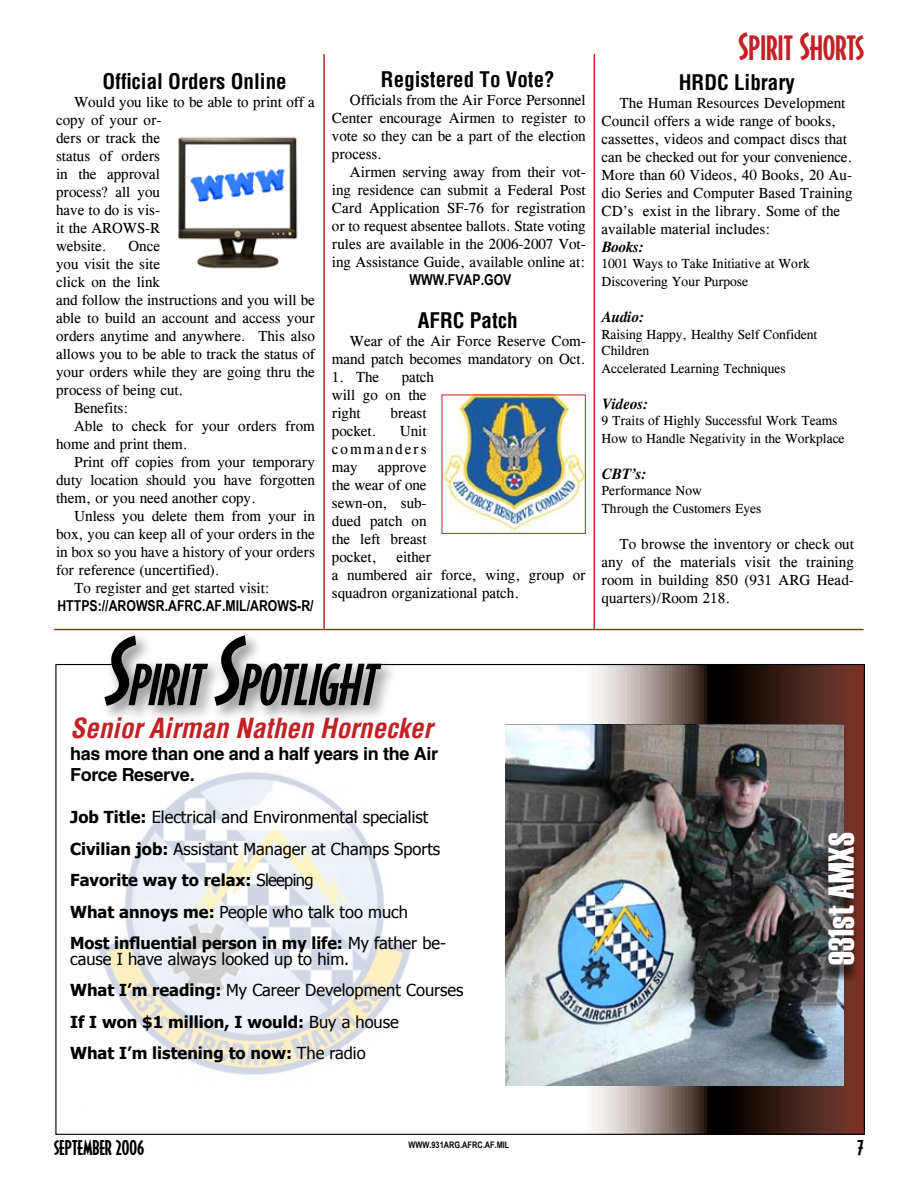
<style>
.page{position:relative;width:918px;height:1188px;background:#fff}
.page>*{position:absolute;margin:0;border:0;box-sizing:border-box;transform-origin:0 0}
.t1{font:italic 54px "Decotura ICG";color:#000}
.t2{font:36px "Decotura ICG";letter-spacing:-.01em;color:#c42127}
.t3{font:36px "Haettenschweiler";color:#fff}
.t4{font:italic 700 condensed 27px "Helvetica";color:#c42127}
.t5{font:700 condensed 21px "Helvetica";color:#000}
.t6{font:19.5px "Decotura ICG";letter-spacing:-.01em;color:#000}
.t7{font:700 18px/21.6px "Helvetica";letter-spacing:-.02em;color:#000}
.t8{font:16.5px/31.5px "Tahoma";color:#000}
.t9{font:15px/18px "Cg Times";color:#000;text-align:justify}
.t10{font:700 15px "Arial Narrow";color:#000}
.t11{font:italic 700 15px "Cg Times";color:#000}
.t12{font:13.5px/18px "Cg Times";color:#000}
.t13{font:700 9px "Arial Narrow";color:#000}
.s1{font-size:90px}
.s2{font-weight:700}
</style>
<div class="page">
<hr style="left:323px;top:55px;width:2px;height:573px;background:#c42127">
<hr style="left:594px;top:55px;width:1px;height:573px;background:#c42127">
<hr style="left:55px;top:629px;width:808px;height:1px;background:#c42127">
<svg style="left:592px;top:666px;width:271px;height:467px"></svg>
<img style="left:98px;top:772px;width:313px;height:303px">
<div style="left:98px;top:629px;width:302px;height:96px;background:#000;opacity:.54"></div>
<img style="left:444px;top:397px;width:140px;height:135px">
<div style="left:442px;top:395px;width:144px;height:139px;border:1px solid #c42127"></div>
<img style="left:505px;top:726px;width:338px;height:360px">
<div style="left:818px;top:834px;width:44px;height:151px;background:#000;opacity:.78"></div>
<img style="left:178px;top:137px;width:120px;height:132px">
<h3 class="t5" style="left:102px;top:67px;width:186px">Official Orders Online</h3>
<p class="t9" style="left:56px;top:93px;width:260px;text-align:left;text-indent:18px">Would you like to be able to print off a copy of your or-<br>ders or track the<br>status of orders<br>in the approval<br>process? all you<br>have to do is vis-<br>it the AROWS-R<br>website.</p>
<p class="t9" style="left:129px;top:237px;width:33px">Once</p>
<p class="t9" style="left:56px;top:255px;width:105px">you visit the site</p>
<p class="t9" style="left:56px;top:273px;width:105px">click on the link</p>
<p class="t9" style="left:56px;top:291px;width:260px">and follow the instructions and you will be</p>
<p class="t9" style="left:56px;top:309px;width:260px">able to build an account and access your</p>
<p class="t9" style="left:56px;top:327px;width:260px">orders anytime and anywhere. This also</p>
<p class="t9" style="left:56px;top:345px;width:260px">allows you to be able to track the status of</p>
<p class="t9" style="left:56px;top:363px;width:260px">your orders while they are going thru the</p>
<p class="t9" style="left:56px;top:381px;width:129px">process of being cut.</p>
<p class="t9" style="left:74px;top:399px;width:56px">Benefits:</p>
<p class="t9" style="left:74px;top:417px;width:242px">Able to check for your orders from</p>
<p class="t9" style="left:56px;top:435px;width:133px">home and print them.</p>
<p class="t9" style="left:74px;top:453px;width:242px">Print off copies from your temporary</p>
<p class="t9" style="left:56px;top:471px;width:260px">duty location should you have forgotten</p>
<p class="t9" style="left:56px;top:489px;width:201px">them, or you need another copy.</p>
<p class="t9" style="left:74px;top:507px;width:242px">Unless you delete them from your in</p>
<p class="t9" style="left:56px;top:525px;width:260px">box, you can keep all of your orders in the</p>
<p class="t9" style="left:56px;top:543px;width:260px">in box so you have a history of your orders</p>
<p class="t9" style="left:56px;top:561px;width:165px">for reference (uncertified).</p>
<p class="t9" style="left:74px;top:579px;width:197px">To register and get started visit:</p>
<p class="t10" style="left:57px;top:594px;width:258px">HTTPS ://AROWSR.AF RC.AF .MIL/AROWS-R/</p>
<h3 class="t5" style="left:381px;top:66px;width:175px">Registered To Vote?</h3>
<p class="t9" style="left:332px;top:91px;width:255px;text-indent:18px">Officials from the Air Force Personnel Center encourage Airmen to register to vote so they can be a part of the election process.</p>
<p class="t9" style="left:332px;top:163px;width:255px;text-indent:18px">Airmen serving away from their vot&shy;ing residence can submit a Federal Post Card Application SF-76 for registration or to request absentee ballots. State voting rules are available in the 2006-2007 Vot&shy;ing Assistance Guide, available online at:</p>
<p class="t10" style="left:410px;top:269px;width:102px">WWW.FVAP.GOV</p>
<h3 class="t5" style="left:418px;top:307px;width:101px">AFRC Patch</h3>
<p class="t9" style="left:332px;top:332px;width:255px;text-align:right">Wear of the Air Force Reserve Com&shy;mand patch becomes mandatory on Oct.</p>
<p class="t9" style="left:332px;top:368px;width:49px">1. The</p>
<p class="t9" style="left:332px;top:368px;width:104px;text-align:left;text-indent:70px">patch will go on the right</p>
<p class="t9" style="left:390px;top:404px;width:38px">breast</p>
<p class="t9" style="left:332px;top:422px;width:96px;text-indent:68px">Unit commanders may</p>
<p class="t9" style="left:332px;top:422px;width:46px">pocket.</p>
<p class="t9" style="left:332px;top:458px;width:96px;text-indent:46px">approve the wear of one sewn-on, sub&shy;dued patch on the left breast pocket,</p>
<p class="t9" style="left:332px;top:548px;width:255px;text-align:left;text-indent:65px">either<br>a numbered air force, wing, group or squadron organizational patch.</p>
<h1 class="t1" style="left:100px;top:652px;width:288px"><span class="s1">S</span>PIRIT<span class="s1">S</span>POTLIGHT</h1>
<h3 class="t4" style="left:70px;top:710px;width:364px">Senior Airman Nathen Hornecker</h3>
<p class="t7" style="left:70px;top:742px;width:369px">has more than one and a half years in the Air<br>Force Reserve.</p>
<p class="t8" style="left:70px;top:801px;width:378px"><span class="s2">Job Title:</span> Electrical and Environmental specialist <span class="s2">Civilian job:</span> Assistant Manager at Champs Sports <span class="s2">Favorite way to relax:</span> Sleeping<br><span class="s2">What annoys me:</span> People who talk too much <span class="s2">Most influential person in my life:</span> My father be-</p>
<p class="t8" style="left:70px;top:942px;width:395px">cause I have always looked up to him.<br><span class="s2">What I’m reading:</span> My Career Development Courses <span class="s2">If I won $1 million, I would:</span> Buy a house<br><span class="s2">What I’m listening to now:</span> The radio</p>
<h2 class="t2" style="left:738px;top:25px;width:128px">Spirit Shorts</h2>
<h3 class="t5" style="left:679px;top:69px;width:118px">HRDC Library</h3>
<p class="t9" style="left:601px;top:94px;width:253px;text-align:left;text-indent:18px">The Human Resources Development Council offers a wide range of books, cassettes, videos and compact discs that can be checked out for your convenience.<br>More than 60 Videos, 40 Books, 20 Au&shy;dio Series and Computer Based Training CD’s exist in the library. Some of the available material includes:</p>
<p class="t11" style="left:601px;top:238px;width:44px">Books:</p>
<p class="t12" style="left:601px;top:255px;width:210px">1001 Ways to Take Initiative at Work<br>Discovering Your Purpose</p>
<p class="t11" style="left:601px;top:308px;width:44px">Audio:</p>
<p class="t12" style="left:601px;top:326px;width:217px;line-height:16.2px">Raising Happy, Healthy Self Confident<br>Children</p>
<p class="t12" style="left:601px;top:359px;width:186px">Accelerated Learning Techniques</p>
<p class="t11" style="left:601px;top:395px;width:48px">Videos:</p>
<p class="t12" style="left:601px;top:412px;width:245px">9 Traits of Highly Successful Work Teams<br>How to Handle Negativity in the Workplace</p>
<p class="t11" style="left:601px;top:465px;width:46px">CBT’s:</p>
<p class="t12" style="left:601px;top:482px;width:162px">Performance Now<br>Through the Customers Eyes</p>
<p class="t9" style="left:601px;top:535px;width:254px;text-indent:18px">To browse the inventory or check out any of the materials visit the training room in building 850 (931 ARG Head&shy;quarters)/Room 218.</p>
<h2 class="t3" style="left:817px;top:965px;width:134px;rotate:-90deg">931st AMXS</h2>
<h3 class="t6" style="left:54px;top:1136px;width:92px">SEPTEMBER 2006</h3>
<p class="t13" style="left:409px;top:1138px;width:100px">WWW.931ARG.AFRC.AF.MIL</p>
</div>
